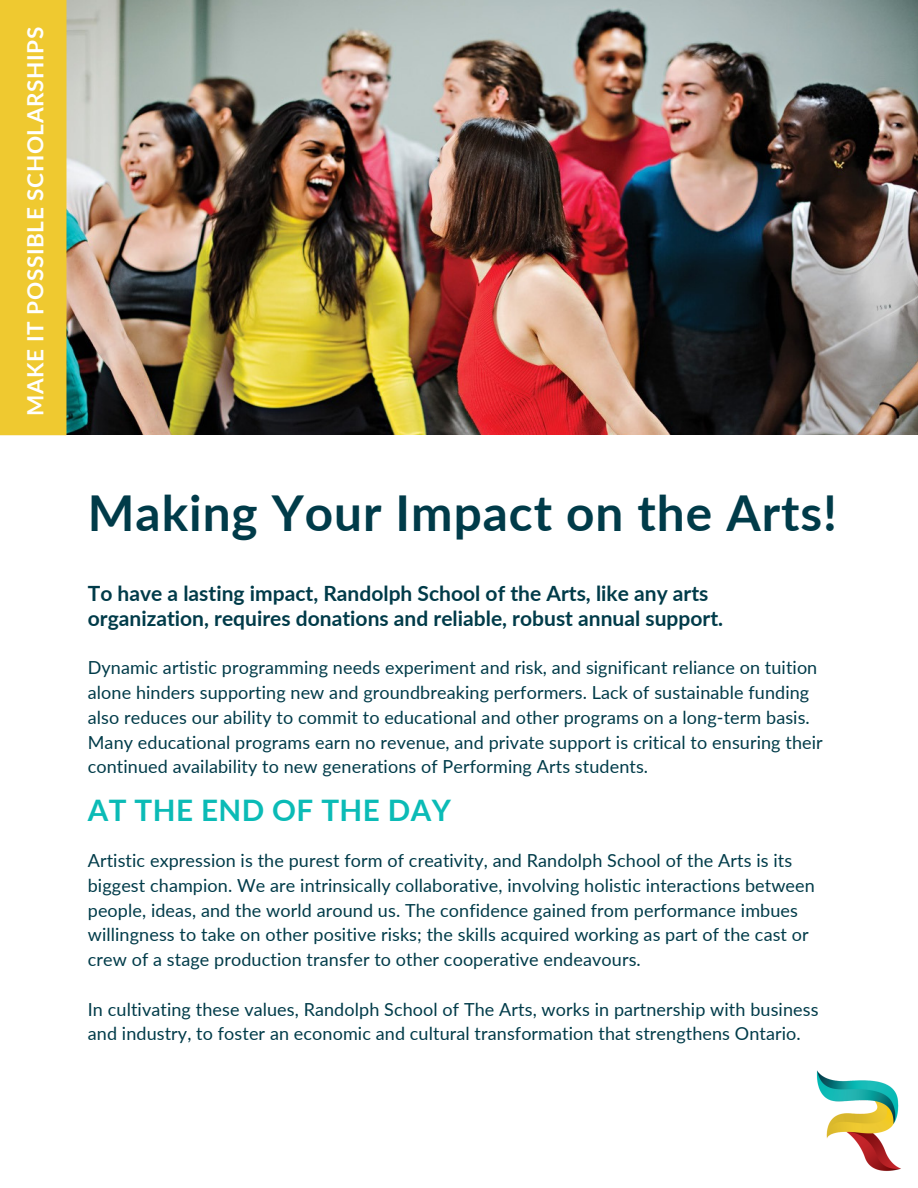
<style>
.page{position:relative;width:918px;height:1188px;background:#fff}
.page>*{position:absolute;margin:0;border:0;box-sizing:border-box;transform-origin:0 0}
.t1{font:700 49.5px "Lato";letter-spacing:.02em;color:#003b49}
.t2{font:700 29.55px "Lato";letter-spacing:.015em;color:#0bbbb6}
.t3{font:700 22.5px "Lato";letter-spacing:.025em;color:#fff}
.t4{font:700 21px/24.8px "Lato";color:#003b49}
.t5{font:18px/24.8px "Lato";letter-spacing:.005em;color:#003b49}
</style>
<div class="page">
<img style="left:68px;top:0;width:850px;height:434px">
<div style="left:0;top:0;width:68px;height:435px;background:#efc930"></div>
<img style="left:816px;top:1070px;width:85px;height:101px">
<p class="t3" style="left:21px;top:416px;width:390px;rotate:-90deg">MAKE IT POSSIBLE SCHOLARSHIPS</p>
<p class="t1" style="left:88px;top:482px;width:751px">Making Your Impact on the Arts!</p>
<p class="t4" style="left:88px;top:581px;width:637px">To have a lasting impact, Randolph School of the Arts, like any arts organization, requires donations and reliable, robust annual support.</p>
<p class="t5" style="left:88px;top:655px;width:736px">Dynamic artistic programming needs experiment and risk, and significant reliance on tuition alone hinders supporting new and groundbreaking performers. Lack of sustainable funding also reduces our ability to commit to educational and other programs on a long-term basis.<br>Many educational programs earn no revenue, and private support is critical to ensuring their continued availability to new generations of Performing Arts students.</p>
<p class="t2" style="left:88px;top:792px;width:365px">AT THE END OF THE DAY</p>
<p class="t5" style="left:88px;top:848px;width:729px">Artistic expression is the purest form of creativity, and Randolph School of the Arts is its biggest champion. We are intrinsically collaborative, involving holistic interactions between people, ideas, and the world around us. The confidence gained from performance imbues willingness to take on other positive risks; the skills acquired working as part of the cast or crew of a stage production transfer to other cooperative endeavours.</p>
<p class="t5" style="left:88px;top:996px;width:732px">In cultivating these values, Randolph School of The Arts, works in partnership with business and industry, to foster an economic and cultural transformation that strengthens Ontario.</p>
</div>
